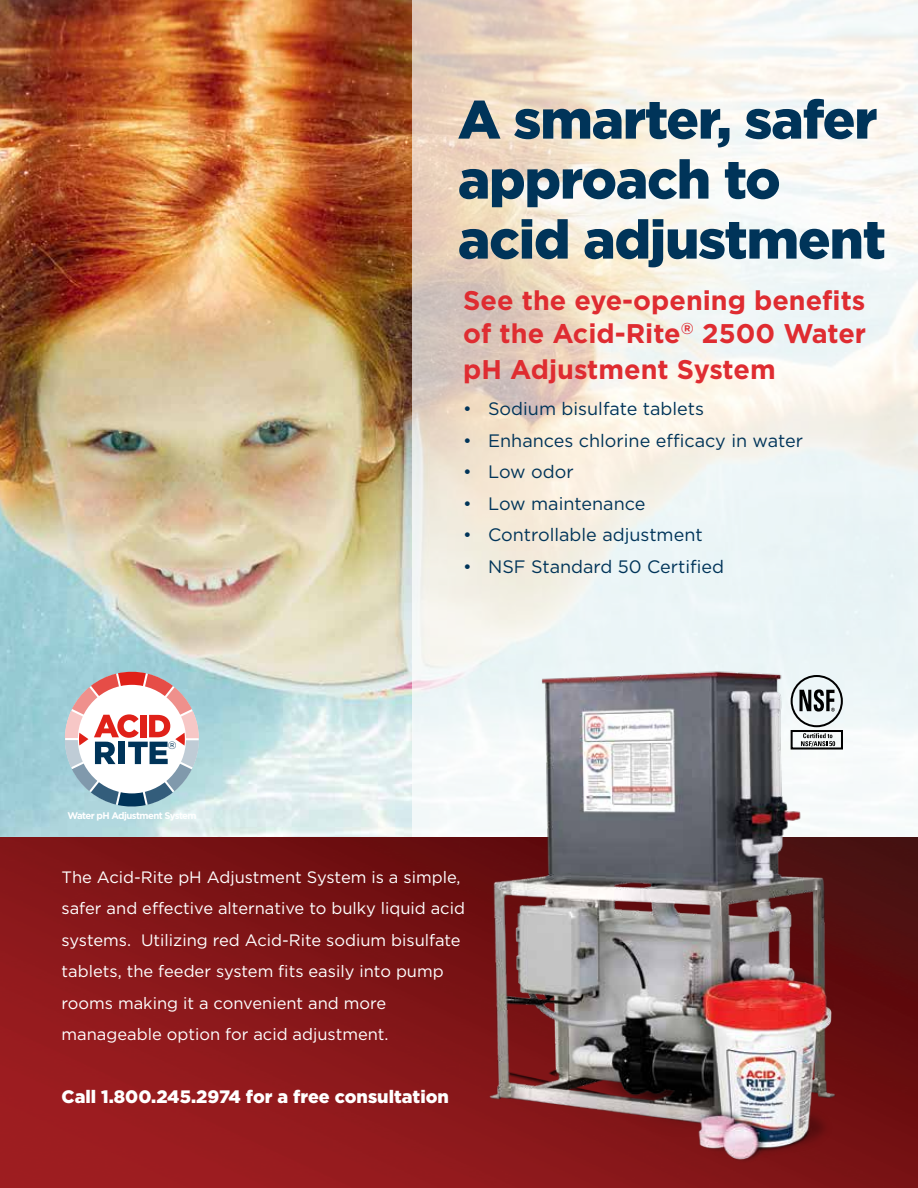
<style>
.page{position:relative;width:918px;height:1188px;background:#fff}
.page>*{position:absolute;margin:0;border:0;box-sizing:border-box;transform-origin:0 0}
.t1{font:900 54px/60px "Gotham";letter-spacing:-.02em;color:#003459}
.t2{font:700 27px/33px "Gotham";color:#df2c31}
.t3{font:18px "Gotham";color:#003459}
.t4{font:900 18px "Gotham";color:#fff}
.t5{font:16.5px/31.5px "Gotham";color:#fff}
.t6{font:10.65px "Gotham";color:#003459}
.t7{font:700 9.6px "Gotham";letter-spacing:-.06em;color:#fff}
</style>
<div class="page">
<img style="left:0;top:0;width:918px;height:1188px">
<svg style="left:412px;top:0;width:506px;height:837px"></svg>
<img style="left:459px;top:648px;width:427px;height:535px">
<svg style="left:65px;top:672px;width:134px;height:135px"></svg>
<svg style="left:799px;top:689px;width:36px;height:23px"></svg>
<div style="left:791px;top:675px;width:52px;height:52px;border:2px solid #000;border-radius:50%"></div>
<div style="left:791px;top:730px;width:52px;height:20px;border:2px solid #000"></div>
<svg style="left:801px;top:733px;width:34px;height:14px"></svg>
<p class="t6" style="left:168px;top:739px;width:10px">®</p>
<p class="t7" style="left:68px;top:810px;width:131px">Water pH Adjustment System</p>
<h1 class="t1" style="left:458px;top:88px;width:430px">A smarter, safer approach to acid adjustment</h1>
<h2 class="t2" style="left:463px;top:284px;width:404px">See the eye-opening benefits of the Acid-Rite<sup>®</sup> 2500 Water</h2>
<h2 class="t2" style="left:463px;top:353px;width:314px">pH Adjustment System</h2>
<p class="t3" style="left:463px;top:399px;width:242px">• Sodium bisulfate tablets</p>
<p class="t3" style="left:463px;top:431px;width:341px">• Enhances chlorine efficacy in water</p>
<p class="t3" style="left:463px;top:462px;width:112px">• Low odor</p>
<p class="t3" style="left:463px;top:494px;width:184px">• Low maintenance</p>
<p class="t3" style="left:463px;top:525px;width:241px">• Controllable adjustment</p>
<p class="t3" style="left:463px;top:557px;width:262px">• NSF Standard 50 Certified</p>
<p class="t5" style="left:62px;top:861px;width:405px">The Acid-Rite pH Adjustment System is a simple, safer and effective alternative to bulky liquid acid systems. Utilizing red Acid-Rite sodium bisulfate tablets, the feeder system fits easily into pump rooms making it a convenient and more manageable option for acid adjustment.</p>
<p class="t4" style="left:62px;top:1087px;width:389px">Call 1.800.245.2974 for a free consultation</p>
</div>
